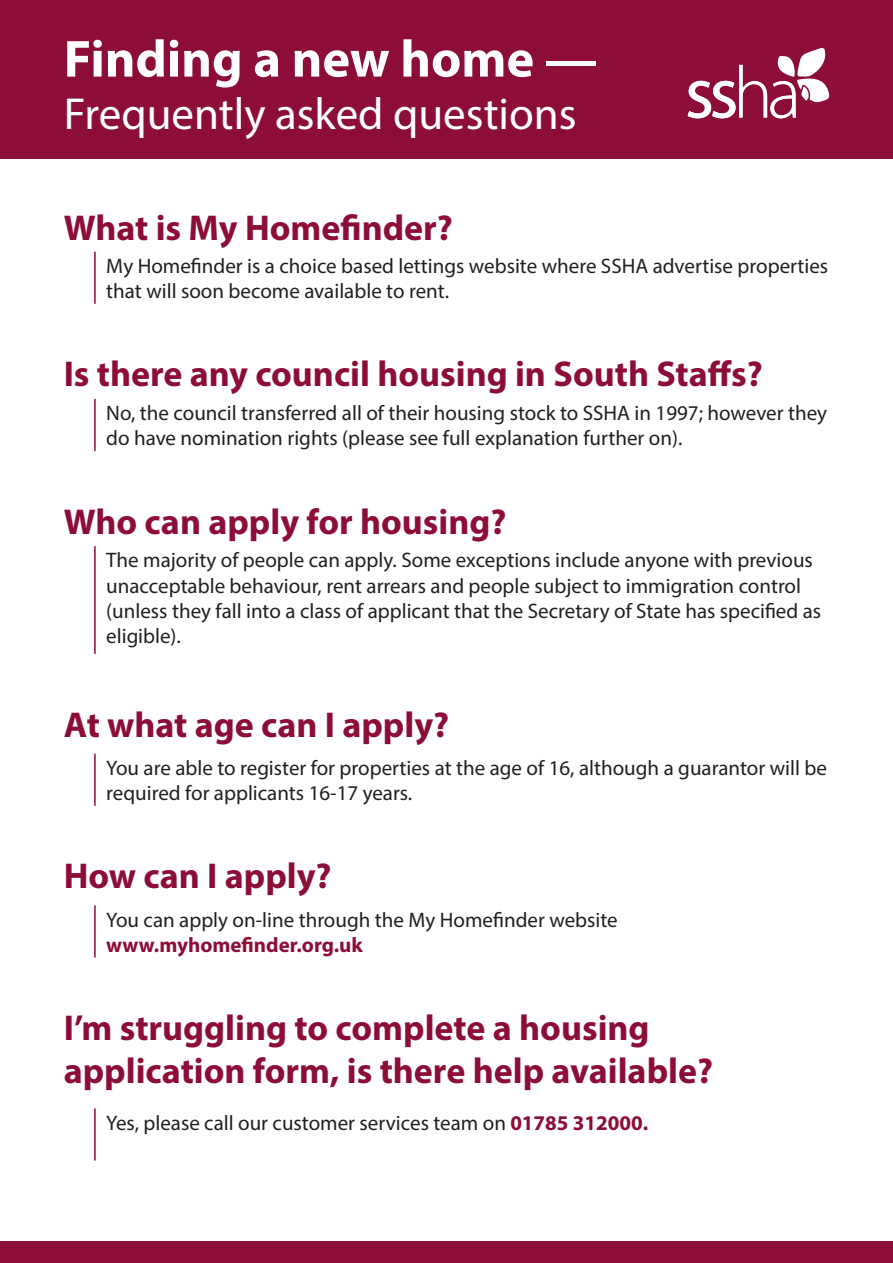
<style>
.page{position:relative;width:893px;height:1263px;background:#fff}
.page>*{position:absolute;margin:0;border:0;box-sizing:border-box;transform-origin:0 0}
.t1{font:700 52.5px "Myriad Pro";color:#fff}
.t2{font:45px "Myriad Pro";color:#fff}
.Question{font:700 36px/43.2px "Myriad Pro";color:#8d0d3a}
.Answer{font:21px/25.2px "Myriad Pro";color:#231f20}
.s1{font-weight:700;color:#8d0d3a}
</style>
<div class="page">
<div style="left:0;top:0;width:893px;height:158px;background:#8d0d3a"></div>
<div style="left:0;top:1242px;width:893px;height:21px;background:#8d0d3a"></div>
<svg style="left:688px;top:48px;width:141px;height:70px"></svg>
<hr style="left:94px;top:252px;width:2px;height:51px;background:#8d0d3a">
<hr style="left:94px;top:399px;width:2px;height:51px;background:#8d0d3a">
<hr style="left:94px;top:754px;width:2px;height:51px;background:#8d0d3a">
<hr style="left:94px;top:906px;width:2px;height:51px;background:#8d0d3a">
<hr style="left:94px;top:1109px;width:2px;height:51px;background:#8d0d3a">
<hr style="left:94px;top:546px;width:2px;height:107px;background:#8d0d3a">
<p class="t1" style="left:64px;top:25px;width:535px">Finding a new home —</p>
<p class="t2" style="left:64px;top:86px;width:514px">Frequently asked questions</p>
<p class="Question" style="left:64px;top:205px;width:391px">What is My Homefinder?</p>
<p class="Answer" style="left:106px;top:253px;width:723px">My Homefinder is a choice based lettings website where SSHA advertise properties that will soon become available to rent.</p>
<p class="Question" style="left:64px;top:351px;width:700px">Is there any council housing in South Staffs?</p>
<p class="Answer" style="left:106px;top:400px;width:722px">No, the council transferred all of their housing stock to SSHA in 1997; however they do have nomination rights (please see full explanation further on).</p>
<p class="Question" style="left:64px;top:499px;width:444px">Who can apply for housing?</p>
<p class="Answer" style="left:106px;top:547px;width:716px">The majority of people can apply. Some exceptions include anyone with previous unacceptable behaviour, rent arrears and people subject to immigration control (unless they fall into a class of applicant that the Secretary of State has specified as eligible).</p>
<p class="Question" style="left:64px;top:702px;width:387px">At what age can I apply?</p>
<p class="Answer" style="left:106px;top:755px;width:722px">You are able to register for properties at the age of 16, although a guarantor will be required for applicants 16-17 years.</p>
<p class="Question" style="left:64px;top:853px;width:269px">How can I apply?</p>
<p class="Answer" style="left:106px;top:907px;width:513px">You can apply on-line through the My Homefinder website <span class="s1">www.myhomefinder.org.uk</span></p>
<p class="Question" style="left:64px;top:1005px;width:651px">I’m struggling to complete a housing application form, is there help available?</p>
<p class="Answer" style="left:106px;top:1110px;width:543px">Yes, please call our customer services team on <span class="s1">01785 312000.</span></p>
</div>
